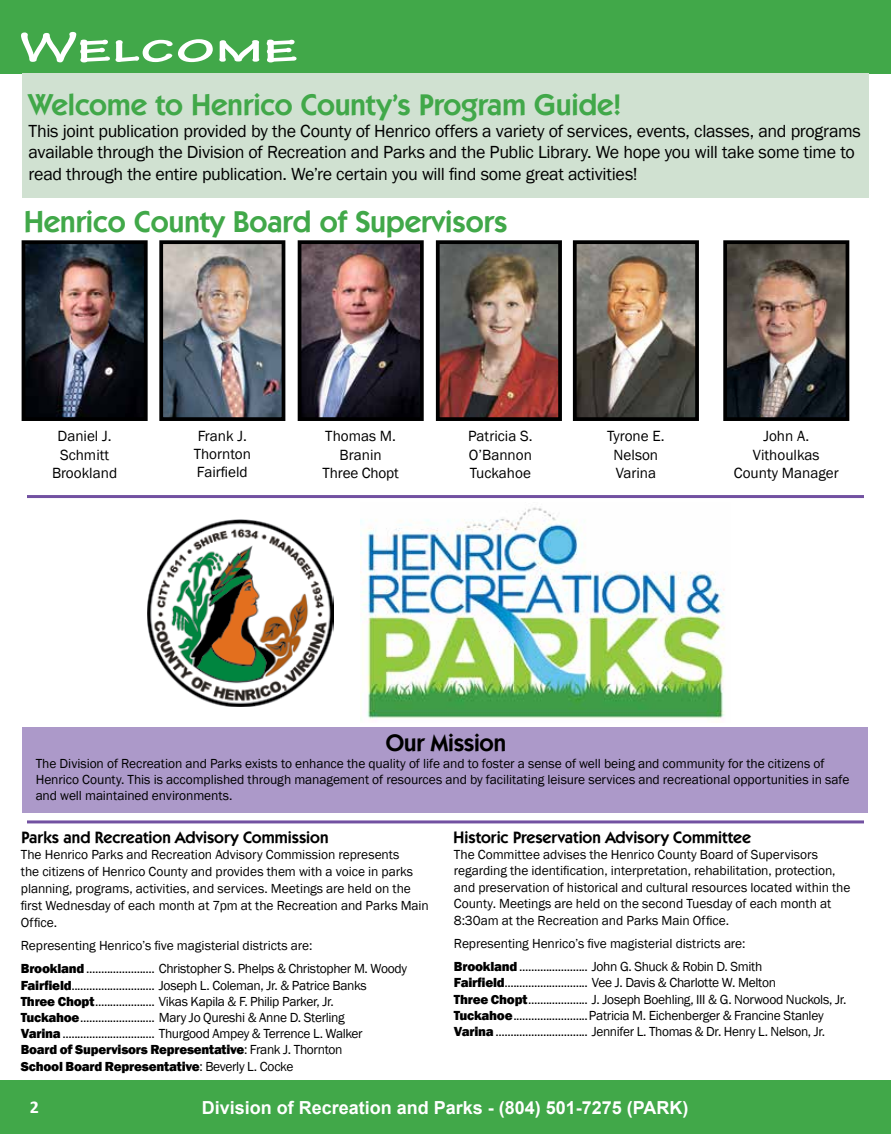
<style>
.page{position:relative;width:891px;height:1134px;background:#fff}
.page>*{position:absolute;margin:0;border:0;box-sizing:border-box;transform-origin:0 0}
.t1{font:700 expanded 45px "Tekton Pro";color:#fff;scale:1.25 1}
.t2{font:600 30.15px "Kabel IT Cby BT";color:#41a849}
.t3{font:600 30px "Kabel IT Cby BT";color:#41a849}
.t4{font:600 24px "Kabel IT Cby BT";letter-spacing:-.01em;color:#000}
.t5{font:18px/21.6px "Franklin Gothic";letter-spacing:-.02em;color:#000}
.t6{font:700 18px "Arial";color:#fff}
.t7{font:700 18px "Calibri";color:#fff}
.t8{font:600 16.5px "Kabel IT Cby BT";color:#000}
.t9{font:15.15px/18.1px "Franklin Gothic";color:#000;text-align:center}
.t10{font:13.5px/17.1px "Franklin Gothic";letter-spacing:-.005em;color:#000}
.t11{font:13.5px/16.2px "Franklin Gothic";letter-spacing:-.025em;color:#000}
.s1{font-weight:800}
</style>
<div class="page">
<div style="left:0;top:1080px;width:891px;height:54px;background:#41a849"></div>
<div style="left:0;top:0;width:891px;height:74px;background:#41a849"></div>
<div style="left:22px;top:74px;width:846px;height:124px;background:#d0e1d1"></div>
<hr style="left:27px;top:820px;width:837px;height:3px;background:#7251a1">
<div style="left:22px;top:727px;width:846px;height:86px;background:#ac99c9"></div>
<hr style="left:27px;top:495px;width:837px;height:3px;background:#7251a1">
<img style="left:361px;top:507px;width:364px;height:213px">
<img style="left:147px;top:519px;width:187px;height:187px">
<img style="left:303px;top:245px;width:116px;height:171px">
<div style="left:298px;top:240px;width:126px;height:181px;border:4px solid #000"></div>
<img style="left:728px;top:245px;width:116px;height:171px">
<div style="left:723px;top:240px;width:126px;height:181px;border:4px solid #000"></div>
<img style="left:441px;top:245px;width:116px;height:171px">
<div style="left:436px;top:240px;width:126px;height:181px;border:4px solid #000"></div>
<img style="left:578px;top:245px;width:116px;height:171px">
<div style="left:573px;top:240px;width:126px;height:181px;border:4px solid #000"></div>
<img style="left:164px;top:245px;width:116px;height:171px">
<div style="left:159px;top:240px;width:126px;height:181px;border:4px solid #000"></div>
<img style="left:27px;top:245px;width:116px;height:171px">
<div style="left:22px;top:240px;width:126px;height:181px;border:4px solid #000"></div>
<h1 class="t1" style="left:19px;top:20px;width:225px">Welcome</h1>
<h3 class="t3" style="left:29px;top:86px;width:594px">Welcome to Henrico County’s Program Guide!</h3>
<p class="t5" style="left:29px;top:120px;width:834px">This joint publication provided by the County of Henrico offers a variety of services, events, classes, and programs available through the Division of Recreation and Parks and the Public Library. We hope you will take some time to read through the entire publication. We’re certain you will find some great activities!</p>
<h2 class="t2" style="left:24px;top:203px;width:485px">Henrico County Board of Supervisors</h2>
<p class="t9" style="left:52px;top:428px;width:67px">Daniel J.<br>Schmitt<br>Brookland</p>
<p class="t9" style="left:194px;top:427px;width:59px;text-align:left">Frank J.<br>Thornton<br>Fairfield</p>
<p class="t9" style="left:734px;top:428px;width:106px">John A.<br>Vithoulkas<br>County Manager</p>
<p class="t9" style="left:468px;top:428px;width:66px;text-align:justify">Patricia S.<br>O’Bannon Tuckahoe</p>
<p class="t9" style="left:607px;top:428px;width:59px">Tyrone E.<br>Nelson<br>Varina</p>
<p class="t9" style="left:322px;top:428px;width:78px">Thomas M.<br>Branin<br>Three Chopt</p>
<h3 class="t4" style="left:386px;top:728px;width:122px">Our Mission</h3>
<p class="t10" style="left:36px;top:755px;width:815px;line-height:16.2px">The Division of Recreation and Parks exists to enhance the quality of life and to foster a sense of well being and community for the citizens of<br>Henrico County. This is accomplished through management of resources and by facilitating leisure services and recreational opportunities in safe and well maintained environments.</p>
<p class="t8" style="left:22px;top:827px;width:308px">Parks and Recreation Advisory Commission</p>
<p class="t8" style="left:454px;top:827px;width:299px">Historic Preservation Advisory Committee</p>
<p class="t10" style="left:21px;top:847px;width:409px">The Henrico Parks and Recreation Advisory Commission represents<br>the citizens of Henrico County and provides them with a voice in parks planning, programs, activities, and services. Meetings are held on the first Wednesday of each month at 7pm at the Recreation and Parks Main Office.</p>
<p class="t10" style="left:21px;top:935px;width:388px;line-height:23px">Representing Henrico’s five magisterial districts are:<br><span class="s1">Brookland</span> ....................... Christopher S. Phelps &amp; Christopher M. Woody</p>
<p class="t11" style="left:21px;top:977px;width:347px"><span class="s1">Fairfield</span>............................ Joseph L. Coleman, Jr. &amp; Patrice Banks <span class="s1">Three Chopt</span>.................... Vikas Kapila &amp; F. Philip Parker, Jr.<br><span class="s1">Tuckahoe</span>......................... Mary Jo Qureshi &amp; Anne D. Sterling <span class="s1">Varina</span> ............................... Thurgood Ampey &amp; Terrence L. Walker <span class="s1">Board of Supervisors Representative</span>: Frank J. Thornton <span class="s1">School Board Representative</span>: Beverly L. Cocke</p>
<p class="t10" style="left:454px;top:847px;width:398px;line-height:16.4px">The Committee advises the Henrico County Board of Supervisors regarding the identification, interpretation, rehabilitation, protection, and preservation of historical and cultural resources located within the County. Meetings are held on the second Tuesday of each month at 8:30am at the Recreation and Parks Main Office.</p>
<p class="t10" style="left:454px;top:933px;width:310px;line-height:23px">Representing Henrico’s five magisterial districts are:<br><span class="s1">Brookland</span> ....................... John G. Shuck &amp; Robin D. Smith</p>
<p class="t11" style="left:454px;top:975px;width:394px"><span class="s1">Fairfield</span>............................ Vee J. Davis &amp; Charlotte W. Melton<br><span class="s1">Three Chopt</span>.................... J. Joseph Boehling, III &amp; G. Norwood Nuckols, Jr.<br><span class="s1">Tuckahoe</span>.........................Patricia M. Eichenberger &amp; Francine Stanley <span class="s1">Varina</span> ............................... Jennifer L. Thomas &amp; Dr. Henry L. Nelson, Jr.</p>
<h3 class="t7" style="left:30px;top:1095px;width:11px">2</h3>
<h3 class="t6" style="left:202px;top:1095px;width:488px">Division of Recreation and Parks - (804) 501-7275 (PARK)</h3>
</div>
